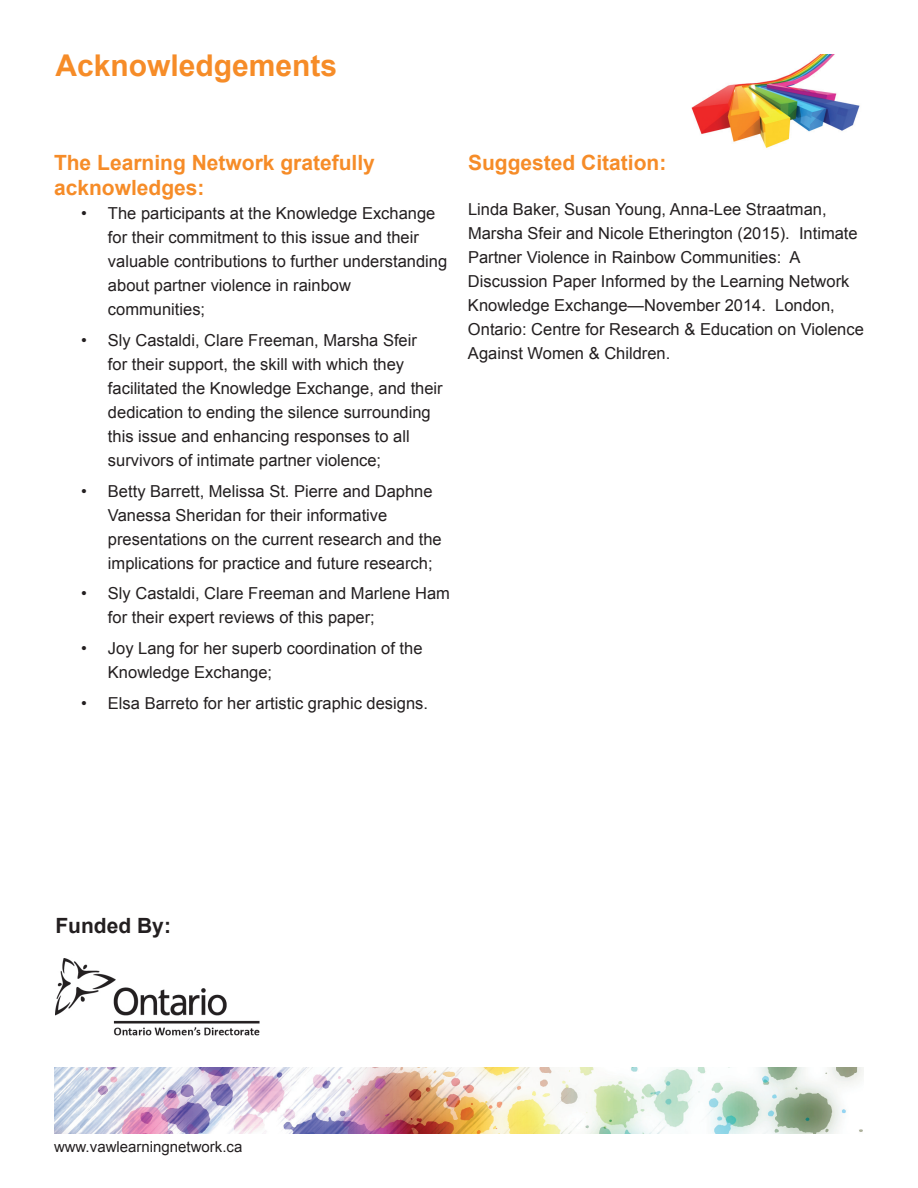
<style>
.page{position:relative;width:918px;height:1188px;background:#fff}
.page>*{position:absolute;margin:0;border:0;box-sizing:border-box;transform-origin:0 0}
.t1{font:700 30px "Arial";color:#f68c28}
.t2{font:700 21px/25.2px "Arial";color:#f68c28}
.t3{font:700 21px "Arial";color:#231f20}
.t4{font:16.5px/24px "Arial";color:#231f20}
.t5{font:15px "Arial";color:#231f20}
</style>
<div class="page">
<img style="left:691px;top:54px;width:169px;height:94px">
<img style="left:54px;top:1067px;width:810px;height:67px">
<img style="left:55px;top:958px;width:205px;height:78px">
<h1 class="t1" style="left:56px;top:45px;width:283px">Acknowledgements</h1>
<p class="t2" style="left:54px;top:150px;width:322px">The Learning Network gratefully acknowledges:</p>
<p class="t4" style="left:108px;top:201px;width:341px;text-indent:-27px">• The participants at the Knowledge Exchange for their commitment to this issue and their valuable contributions to further understanding about partner violence in rainbow communities;</p>
<p class="t4" style="left:108px;top:328px;width:336px;text-indent:-27px">• Sly Castaldi, Clare Freeman, Marsha Sfeir<br>for their support, the skill with which they facilitated the Knowledge Exchange, and their dedication to ending the silence surrounding this issue and enhancing responses to all survivors of intimate partner violence;</p>
<p class="t4" style="left:108px;top:479px;width:335px;text-indent:-27px">• Betty Barrett, Melissa St. Pierre and Daphne Vanessa Sheridan for their informative presentations on the current research and the implications for practice and future research;</p>
<p class="t4" style="left:108px;top:582px;width:343px;text-indent:-27px">• Sly Castaldi, Clare Freeman and Marlene Ham for their expert reviews of this paper;</p>
<p class="t4" style="left:108px;top:636px;width:316px;text-indent:-27px">• Joy Lang for her superb coordination of the<br>Knowledge Exchange;</p>
<p class="t4" style="left:81px;top:691px;width:349px">• Elsa Barreto for her artistic graphic designs.</p>
<p class="t2" style="left:468px;top:150px;width:200px">Suggested Citation:</p>
<p class="t4" style="left:468px;top:198px;width:397px">Linda Baker, Susan Young, Anna-Lee Straatman, Marsha Sfeir and Nicole Etherington (2015). Intimate Partner Violence in Rainbow Communities: A Discussion Paper Informed by the Learning Network Knowledge Exchange—November 2014. London, Ontario: Centre for Research &amp; Education on Violence Against Women &amp; Children.</p>
<p class="t3" style="left:56px;top:912px;width:117px">Funded By:</p>
<p class="t5" style="left:54px;top:1137px;width:190px">www.vawlearningnetwork.ca</p>
</div>
